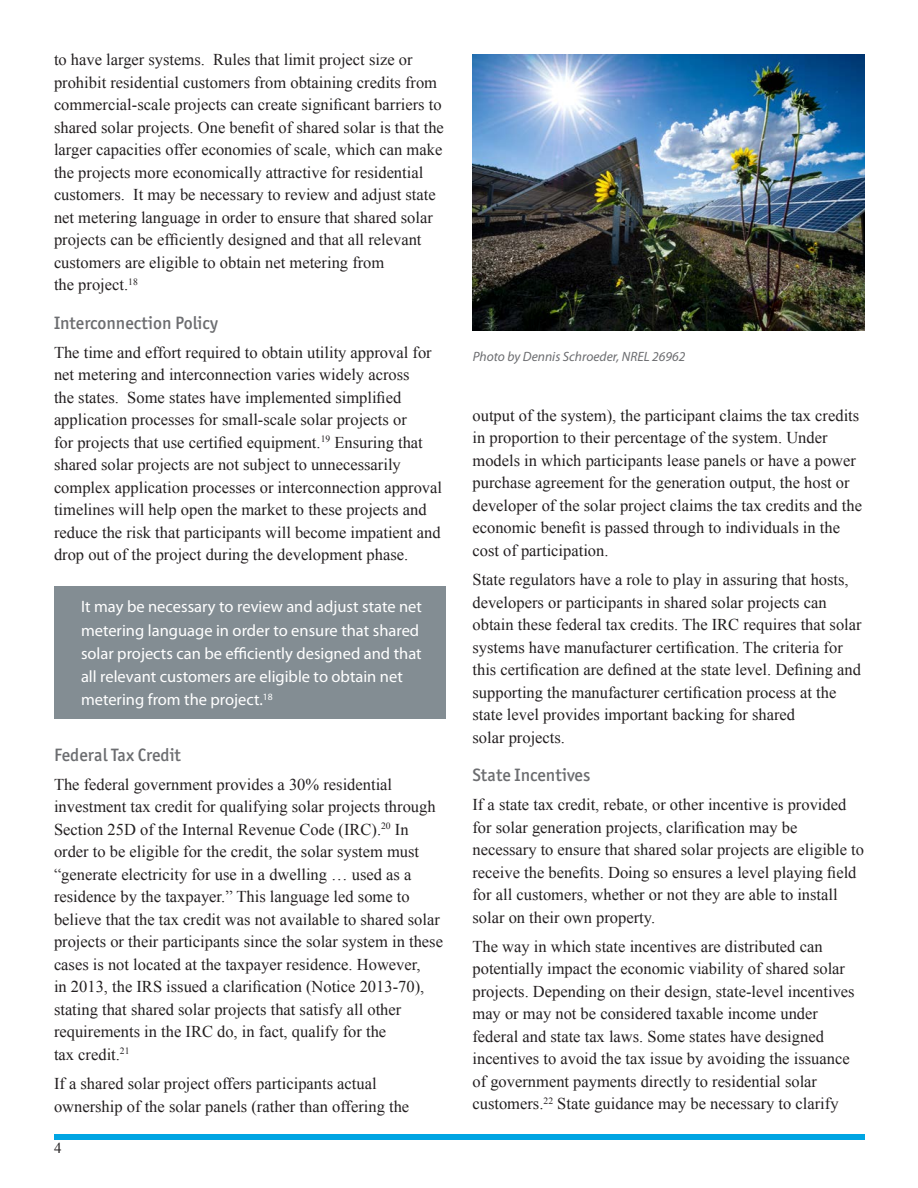
<style>
.page{position:relative;width:918px;height:1188px;background:#fff}
.page>*{position:absolute;margin:0;border:0;box-sizing:border-box;transform-origin:0 0}
.t1{font:500 18px "Officina Sans ITC Std";color:#6c6d70}
.body{font:16.5px/22.5px "Times New Roman";color:#231f20}
.back_page_inset{font:16.5px/23.2px "Myriad Pro";color:#fff}
.t2{font:15px "Times New Roman";color:#231f20}
.t3{font:italic 13.5px "Myriad Pro";color:#6c6d70}
</style>
<div class="page">
<div style="left:54px;top:1134px;width:810px;height:6px;background:#00a5e3"></div>
<img style="left:473px;top:54px;width:391px;height:276px">
<div style="left:54px;top:586px;width:392px;height:133px;background:#838d93"></div>
<p class="body" style="left:54px;top:48px;width:391px">to have larger systems. Rules that limit project size or prohibit residential customers from obtaining credits from commercial-scale projects can create significant barriers to shared solar projects. One benefit of shared solar is that the larger capacities offer economies of scale, which can make the projects more economically attractive for residential customers. It may be necessary to review and adjust state net metering language in order to ensure that shared solar projects can be efficiently designed and that all relevant customers are eligible to obtain net metering from<br>the project.<sup>18</sup></p>
<h3 class="t1" style="left:54px;top:312px;width:166px">Interconnection Policy</h3>
<p class="body" style="left:54px;top:341px;width:390px">The time and effort required to obtain utility approval for net metering and interconnection varies widely across<br>the states. Some states have implemented simplified application processes for small-scale solar projects or<br>for projects that use certified equipment.<sup>19</sup> Ensuring that shared solar projects are not subject to unnecessarily complex application processes or interconnection approval timelines will help open the market to these projects and reduce the risk that participants will become impatient and drop out of the project during the development phase.</p>
<p class="back_page_inset" style="left:81px;top:595px;width:343px">It may be necessary to review and adjust state net metering language in order to ensure that shared solar projects can be efficiently designed and that all relevant customers are eligible to obtain net metering from the project.<sup>18</sup></p>
<h3 class="t1" style="left:54px;top:744px;width:128px">Federal Tax Credit</h3>
<p class="body" style="left:54px;top:773px;width:391px">The federal government provides a 30% residential investment tax credit for qualifying solar projects through Section 25D of the Internal Revenue Code (IRC).<sup>20</sup> In order to be eligible for the credit, the solar system must “generate electricity for use in a dwelling … used as a residence by the taxpayer.” This language led some to believe that the tax credit was not available to shared solar projects or their participants since the solar system in these cases is not located at the taxpayer residence. However,<br>in 2013, the IRS issued a clarification (Notice 2013-70), stating that shared solar projects that satisfy all other requirements in the IRC do, in fact, qualify for the<br>tax credit.<sup>21</sup></p>
<p class="body" style="left:54px;top:1072px;width:357px">If a shared solar project offers participants actual ownership of the solar panels (rather than offering the</p>
<p class="t2" style="left:54px;top:1138px;width:9px">4</p>
<p class="t3" style="left:473px;top:348px;width:214px">Photo by Dennis Schroeder, NREL 26962</p>
<p class="body" style="left:472px;top:404px;width:391px">output of the system), the participant claims the tax credits in proportion to their percentage of the system. Under models in which participants lease panels or have a power purchase agreement for the generation output, the host or developer of the solar project claims the tax credits and the economic benefit is passed through to individuals in the cost of participation.</p>
<p class="body" style="left:472px;top:568px;width:391px">State regulators have a role to play in assuring that hosts, developers or participants in shared solar projects can obtain these federal tax credits. The IRC requires that solar systems have manufacturer certification. The criteria for this certification are defined at the state level. Defining and supporting the manufacturer certification process at the state level provides important backing for shared<br>solar projects.</p>
<h3 class="t1" style="left:472px;top:764px;width:119px">State Incentives</h3>
<p class="body" style="left:472px;top:793px;width:393px">If a state tax credit, rebate, or other incentive is provided for solar generation projects, clarification may be necessary to ensure that shared solar projects are eligible to receive the benefits. Doing so ensures a level playing field for all customers, whether or not they are able to install solar on their own property.</p>
<p class="body" style="left:472px;top:935px;width:384px">The way in which state incentives are distributed can potentially impact the economic viability of shared solar projects. Depending on their design, state-level incentives may or may not be considered taxable income under federal and state tax laws. Some states have designed incentives to avoid the tax issue by avoiding the issuance of government payments directly to residential solar customers.<sup>22</sup> State guidance may be necessary to clarify</p>
</div>
